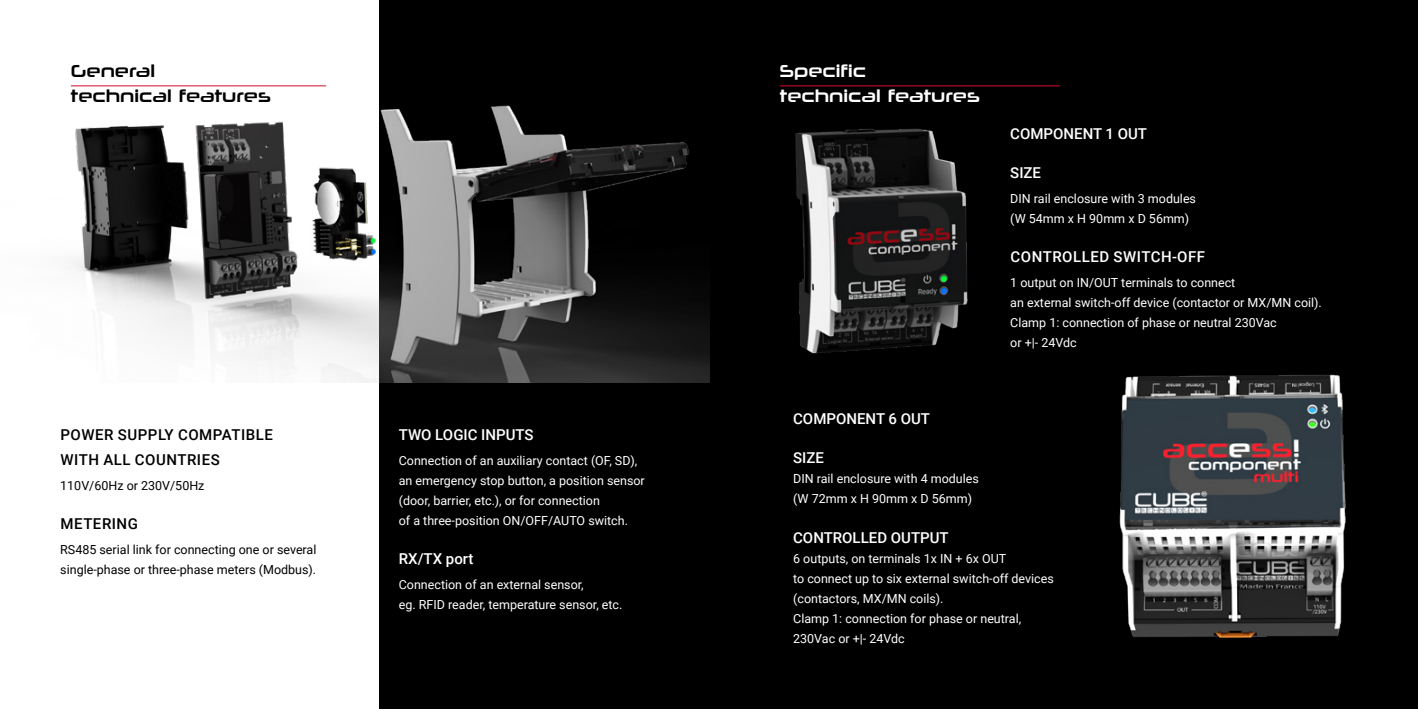
<style>
.page{position:relative;width:1418px;height:709px;background:#fff}
.page>*{position:absolute;margin:0;border:0;box-sizing:border-box;transform-origin:0 0}
.t1{font:17.5px/25px "Neuropolitical Rg";color:#fff}
.t2{font:17.5px/25px "Neuropolitical Rg";color:#000}
.t3{font:500 15px "Roboto";color:#fff}
.t4{font:500 15px/25px "Roboto";letter-spacing:.035em;color:#000}
.t5{font:500 15px "Roboto";letter-spacing:.035em;color:#fff}
.t6{font:12.5px/20px "Roboto";color:#fff}
.t7{font:12.5px/20px "Roboto";color:#000}
</style>
<div class="page">
<div style="left:379px;top:0;width:1038px;height:709px;background:#000"></div>
<hr style="left:780px;top:86px;width:279px;height:1px;background:#d80d30">
<img style="left:795px;top:128px;width:173px;height:226px">
<img style="left:1119px;top:374px;width:227px;height:264px">
<img style="left:70px;top:85px;width:640px;height:298px">
<h1 class="t2" style="left:71px;top:58px;width:202px">General<br>technical features</h1>
<h1 class="t1" style="left:780px;top:58px;width:202px">Specific<br>technical features</h1>
<p class="t3" style="left:1010px;top:123px;width:138px">COMPONENT 1 OUT</p>
<p class="t3" style="left:1010px;top:162px;width:32px">SIZE</p>
<p class="t6" style="left:1010px;top:188px;width:187px">DIN rail enclosure with 3 modules (W 54mm x H 90mm x D 56mm)</p>
<p class="t5" style="left:1010px;top:246px;width:196px">CONTROLLED SWITCH-OFF</p>
<p class="t6" style="left:1010px;top:272px;width:313px">1 output on IN/OUT terminals to connect<br>an external switch-off device (contactor or MX/MN coil).<br>Clamp 1: connection of phase or neutral 230Vac<br>or +|- 24Vdc</p>
<p class="t4" style="left:60px;top:422px;width:214px">POWER SUPPLY COMPATIBLE<br>WITH ALL COUNTRIES</p>
<p class="t7" style="left:60px;top:475px;width:146px">110V/60Hz or 230V/50Hz</p>
<p class="t4" style="left:60px;top:511px;width:79px">METERING</p>
<p class="t7" style="left:60px;top:539px;width:258px">RS485 serial link for connecting one or several single-phase or three-phase meters (Modbus).</p>
<p class="t3" style="left:399px;top:424px;width:136px">TWO LOGIC INPUTS</p>
<p class="t6" style="left:399px;top:450px;width:247px">Connection of an auxiliary contact (OF, SD), an emergency stop button, a position sensor (door, barrier, etc.), or for connection<br>of a three-position ON/OFF/AUTO switch.</p>
<p class="t3" style="left:399px;top:548px;width:76px">RX/TX port</p>
<p class="t6" style="left:399px;top:574px;width:225px">Connection of an external sensor,<br>eg. RFID reader, temperature sensor, etc.</p>
<p class="t3" style="left:793px;top:408px;width:138px">COMPONENT 6 OUT</p>
<p class="t3" style="left:793px;top:447px;width:32px">SIZE</p>
<p class="t6" style="left:793px;top:468px;width:187px">DIN rail enclosure with 4 modules (W 72mm x H 90mm x D 56mm)</p>
<p class="t3" style="left:793px;top:527px;width:157px">CONTROLLED OUTPUT</p>
<p class="t6" style="left:793px;top:547px;width:262px">6 outputs, on terminals 1x IN + 6x OUT<br>to connect up to six external switch-off devices (contactors, MX/MN coils).<br>Clamp 1: connection for phase or neutral, 230Vac or +|- 24Vdc</p>
</div>
